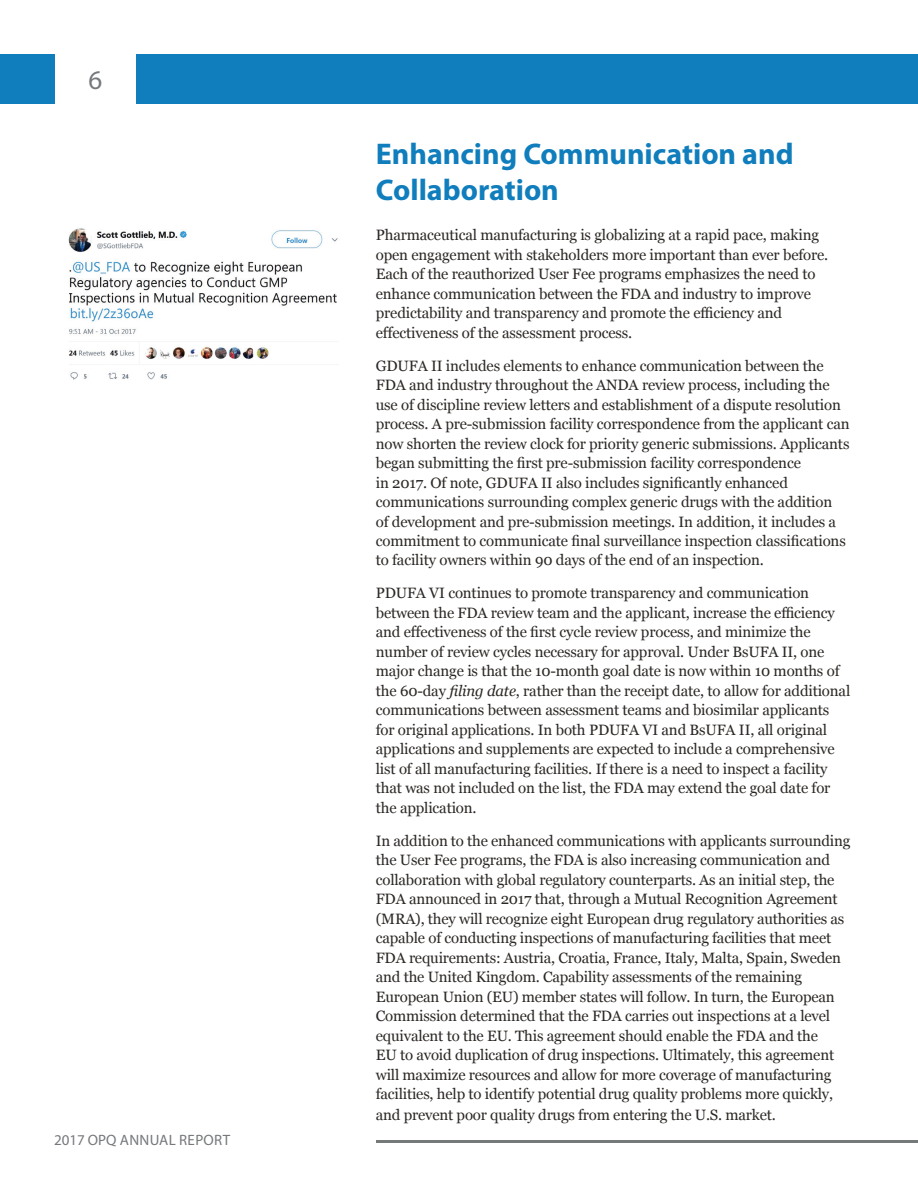
<style>
.page{position:relative;width:918px;height:1188px;background:#fff}
.page>*{position:absolute;margin:0;border:0;box-sizing:border-box;transform-origin:0 0}
.t1{font:700 30px/36px "Myriad Pro";color:#107dbc}
.t2{font:27px "Myriad Pro";color:#75787c}
.t3{font:15px/19.5px "Georgia";letter-spacing:-.01em;color:#2b2724}
.t4{font:15px "Myriad Pro";letter-spacing:.02em;color:#75787c}
.s1{font-style:italic}
</style>
<div class="page">
<hr style="left:316px;top:1141px;width:602px;height:2px;background:#76797a">
<div style="left:0;top:54px;width:918px;height:49px;background:#107dbc"></div>
<div style="left:55px;top:54px;width:80px;height:49px;background:#fff"></div>
<div style="left:54px;top:1128px;width:322px;height:22px;background:#fff"></div>
<img style="left:68px;top:228px;width:270px;height:152px">
<h2 class="t2" style="left:89px;top:63px;width:15px">6</h2>
<p class="t4" style="left:54px;top:1130px;width:178px">2017 OPQ ANNUAL REPORT</p>
<h1 class="t1" style="left:376px;top:135px;width:419px">Enhancing Communication and<br>Collaboration</h1>
<p class="t3" style="left:376px;top:224px;width:454px">Pharmaceutical manufacturing is globalizing at a rapid pace, making open engagement with stakeholders more important than ever before.<br>Each of the reauthorized User Fee programs emphasizes the need to enhance communication between the FDA and industry to improve predictability and transparency and promote the efficiency and effectiveness of the assessment process.</p>
<p class="t3" style="left:376px;top:355px;width:475px">GDUFA II includes elements to enhance communication between the FDA and industry throughout the ANDA review process, including the use of discipline review letters and establishment of a dispute resolution process. A pre-submission facility correspondence from the applicant can now shorten the review clock for priority generic submissions. Applicants began submitting the first pre-submission facility correspondence<br>in 2017. Of note, GDUFA II also includes significantly enhanced communications surrounding complex generic drugs with the addition<br>of development and pre-submission meetings. In addition, it includes a commitment to communicate final surveillance inspection classifications to facility owners within 90 days of the end of an inspection.</p>
<p class="t3" style="left:376px;top:583px;width:476px">PDUFA VI continues to promote transparency and communication between the FDA review team and the applicant, increase the efficiency and effectiveness of the first cycle review process, and minimize the number of review cycles necessary for approval. Under BsUFA II, one major change is that the 10-month goal date is now within 10 months of the 60-day <span class="s1">filing date</span>, rather than the receipt date, to allow for additional communications between assessment teams and biosimilar applicants for original applications. In both PDUFA VI and BsUFA II, all original applications and supplements are expected to include a comprehensive list of all manufacturing facilities. If there is a need to inspect a facility that was not included on the list, the FDA may extend the goal date for the application.</p>
<p class="t3" style="left:376px;top:830px;width:476px">In addition to the enhanced communications with applicants surrounding the User Fee programs, the FDA is also increasing communication and collaboration with global regulatory counterparts. As an initial step, the FDA announced in 2017 that, through a Mutual Recognition Agreement (MRA), they will recognize eight European drug regulatory authorities as capable of conducting inspections of manufacturing facilities that meet FDA requirements: Austria, Croatia, France, Italy, Malta, Spain, Sweden and the United Kingdom. Capability assessments of the remaining European Union (EU) member states will follow. In turn, the European Commission determined that the FDA carries out inspections at a level equivalent to the EU. This agreement should enable the FDA and the<br>EU to avoid duplication of drug inspections. Ultimately, this agreement will maximize resources and allow for more coverage of manufacturing facilities, help to identify potential drug quality problems more quickly,</p>
<p class="t3" style="left:376px;top:1105px;width:401px">and prevent poor quality drugs from entering the U.S. market.</p>
</div>
